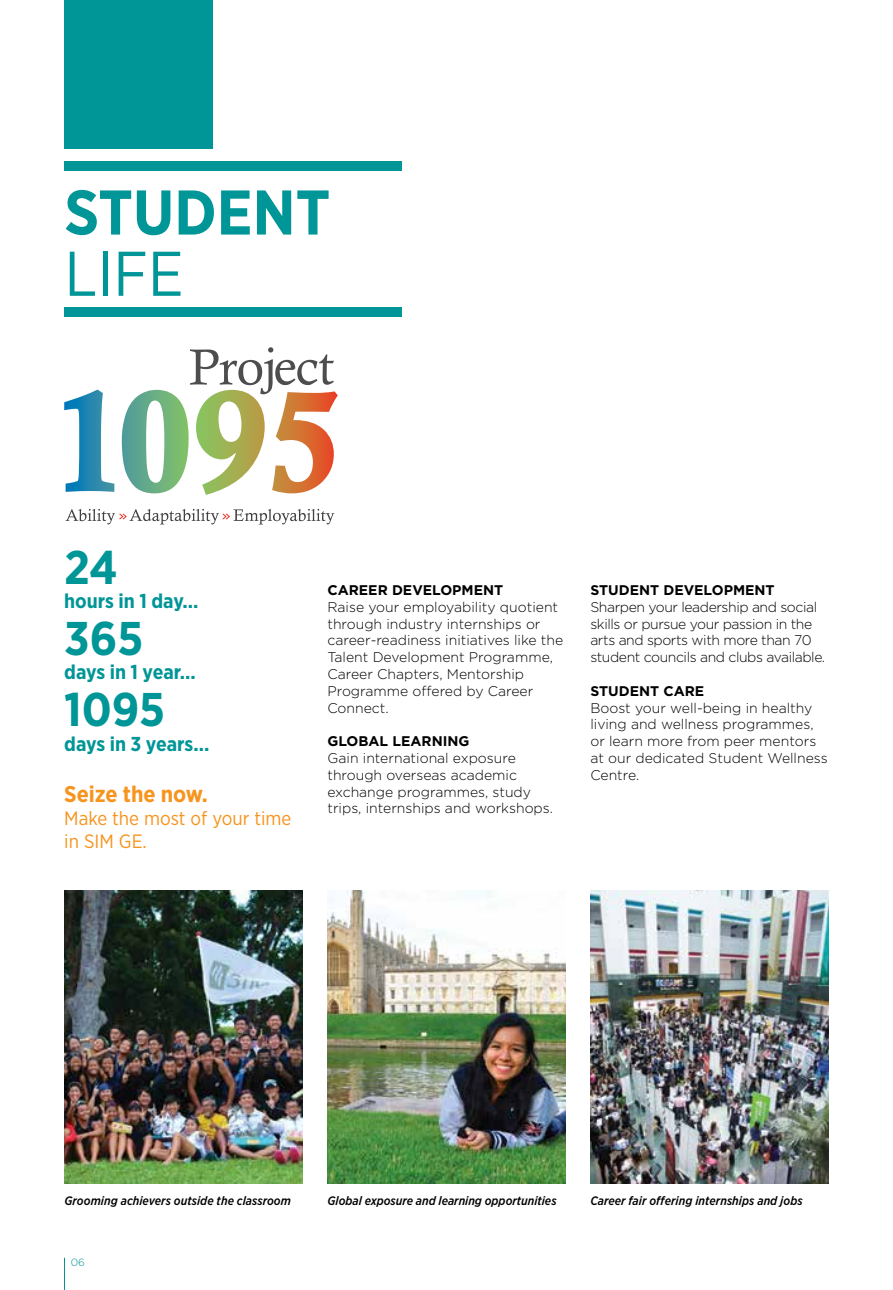
<style>
.page{position:relative;width:893px;height:1290px;background:#fff}
.page>*{position:absolute;margin:0;border:0;box-sizing:border-box;transform-origin:0 0}
.t1{font:700 63px "Gotham Narrow";color:#009597}
.t2{font:63px "Gotham Narrow";color:#009597}
.t3{font:700 47.25px "Gotham Narrow";color:#009597}
.t4{font:700 22.75px "Gotham Narrow";color:#f7941e}
.t5{font:700 20.12px "Gotham Narrow";color:#009597}
.t6{font:19.25px/23.1px "Gotham Narrow";color:#f7941e}
.t7{font:300 14px/16.8px "Gotham";color:#000}
.t8{font:300 14px/16.8px "Gotham";letter-spacing:-.03em;color:#000}
.t9{font:700 14px "Gotham";color:#000}
.t10{font:italic 500 12.25px "Gotham Narrow";letter-spacing:.005em;color:#000}
.t11{font:300 10.5px "Gotham";color:#009597}
</style>
<div class="page">
<hr style="left:64px;top:1258px;width:1px;height:32px;background:#009597">
<img style="left:64px;top:890px;width:239px;height:293px">
<img style="left:327px;top:890px;width:239px;height:293px">
<img style="left:590px;top:890px;width:238px;height:293px">
<div style="left:64px;top:307px;width:338px;height:10px;background:#009597"></div>
<div style="left:64px;top:162px;width:338px;height:9px;background:#009597"></div>
<div style="left:64px;top:0;width:149px;height:149px;background:#009597"></div>
<svg style="left:64px;top:347px;width:274px;height:148px"></svg>
<svg style="left:66px;top:509px;width:268px;height:15px"></svg>
<h1 class="t1" style="left:64px;top:172px;width:267px">STUDENT</h1>
<h1 class="t2" style="left:64px;top:235px;width:121px">LIFE</h1>
<h2 class="t3" style="left:64px;top:537px;width:55px">24</h2>
<h3 class="t5" style="left:64px;top:588px;width:136px">hours in 1 day...</h3>
<h2 class="t3" style="left:64px;top:608px;width:81px">365</h2>
<h3 class="t5" style="left:64px;top:659px;width:133px">days in 1 year...</h3>
<h2 class="t3" style="left:64px;top:679px;width:102px">1095</h2>
<h3 class="t5" style="left:64px;top:730px;width:147px">days in 3 years...</h3>
<h3 class="t4" style="left:64px;top:779px;width:145px">Seize the now.</h3>
<h3 class="t6" style="left:64px;top:806px;width:229px">Make the most of your time in SIM GE.</h3>
<p class="t9" style="left:327px;top:581px;width:177px">CAREER DEVELOPMENT</p>
<p class="t7" style="left:327px;top:598px;width:237px">Raise your employability quotient through industry internships or career-readiness initiatives like the<br>Talent Development Programme,<br>Career Chapters, Mentorship<br>Programme offered by Career<br>Connect.</p>
<p class="t9" style="left:327px;top:732px;width:144px">GLOBAL LEARNING</p>
<p class="t7" style="left:327px;top:749px;width:227px">Gain international exposure through overseas academic exchange programmes, study trips, internships and workshops.</p>
<p class="t9" style="left:590px;top:581px;width:186px">STUDENT DEVELOPMENT</p>
<p class="t8" style="left:590px;top:598px;width:236px">Sharpen your leadership and social skills or pursue your passion in the arts and sports with more than 70 student councils and clubs available.</p>
<p class="t9" style="left:590px;top:681px;width:115px">STUDENT CARE</p>
<p class="t7" style="left:590px;top:699px;width:239px">Boost your well-being in healthy living and wellness programmes, or learn more from peer mentors at our dedicated Student Wellness<br>Centre.</p>
<p class="t10" style="left:64px;top:1192px;width:228px">Grooming achievers outside the classroom</p>
<p class="t10" style="left:327px;top:1192px;width:231px">Global exposure and learning opportunities</p>
<p class="t10" style="left:590px;top:1192px;width:214px">Career fair offering internships and jobs</p>
<p class="t11" style="left:71px;top:1256px;width:16px">06</p>
</div>
